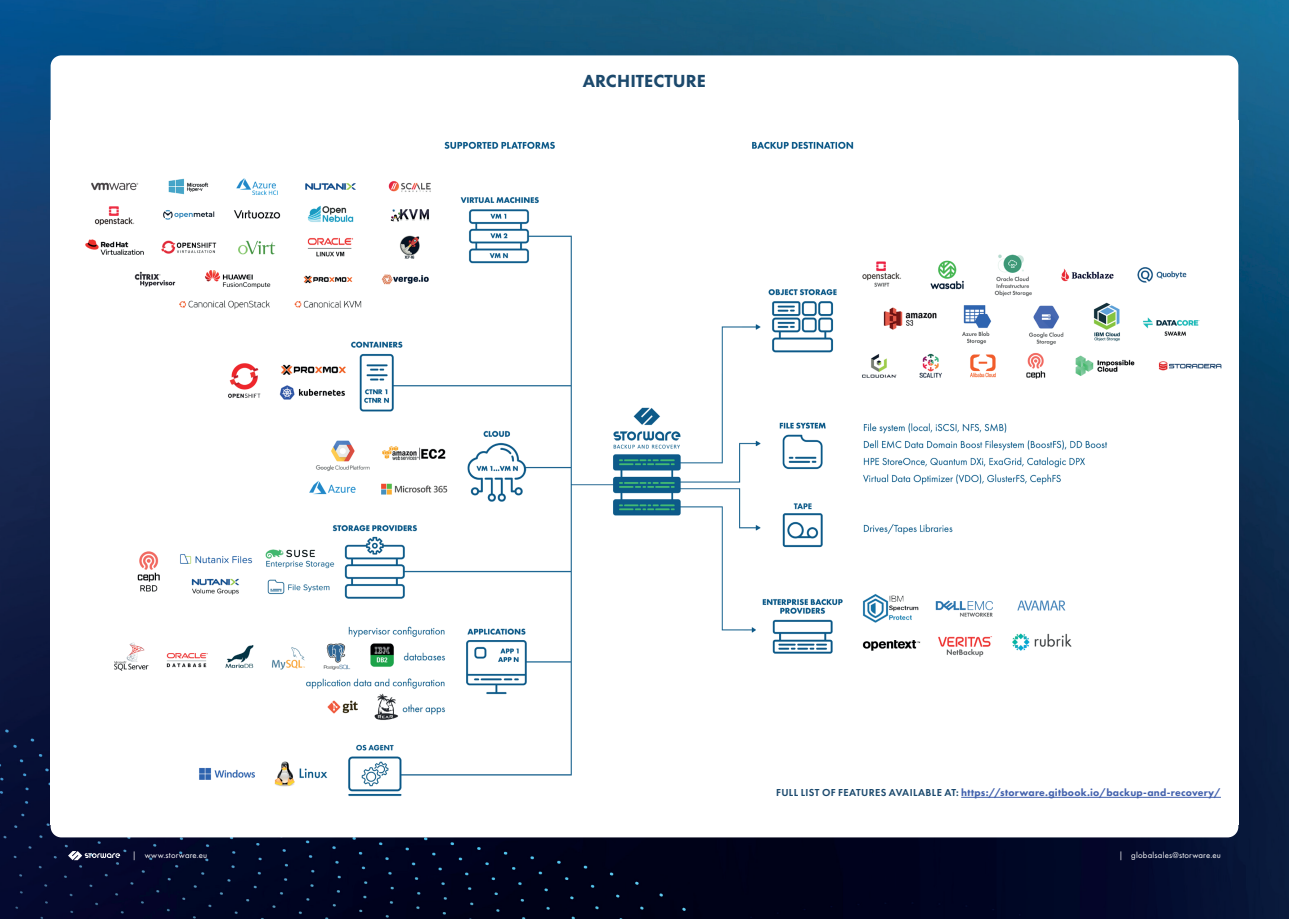
<style>
.page{position:relative;width:1289px;height:919px;background:#fff}
.page>*{position:absolute;margin:0;border:0;box-sizing:border-box;transform-origin:0 0}
.t1{font:800 18.15px "Futura PT";color:#1c496c}
.t2{font:800 10.5px "Futura PT";letter-spacing:.02em;color:#4261ad}
.t3{font:8.7px "Futura PT";letter-spacing:.025em;color:#fff}
.s1{font-weight:600;color:#1b496d}
</style>
<div class="page">
<img style="left:0;top:0;width:1288px;height:918px">
<div style="left:51px;top:55px;width:1187px;height:782px;background:#fff;border-radius:11px"></div>
<img style="left:85px;top:141px;width:1137px;height:657px">
<svg style="left:68px;top:851px;width:52px;height:9px"></svg>
<hr style="left:961px;top:797px;width:259px;height:1px;background:#4261ad">
<p class="t1" style="left:583px;top:70px;width:125px">ARCHITECTURE</p>
<p class="t2" style="left:776px;top:786px;width:446px"><span class="s1">FULL LIST OF FEATURES AVAILABLE AT:</span> https://storware.gitbook.io/backup-and-recovery/</p>
<p class="t3" style="left:132px;top:849px;width:77px">| www.storware.eu</p>
<p class="t3" style="left:1118px;top:849px;width:104px">| globalsales@storware.eu</p>
</div>
